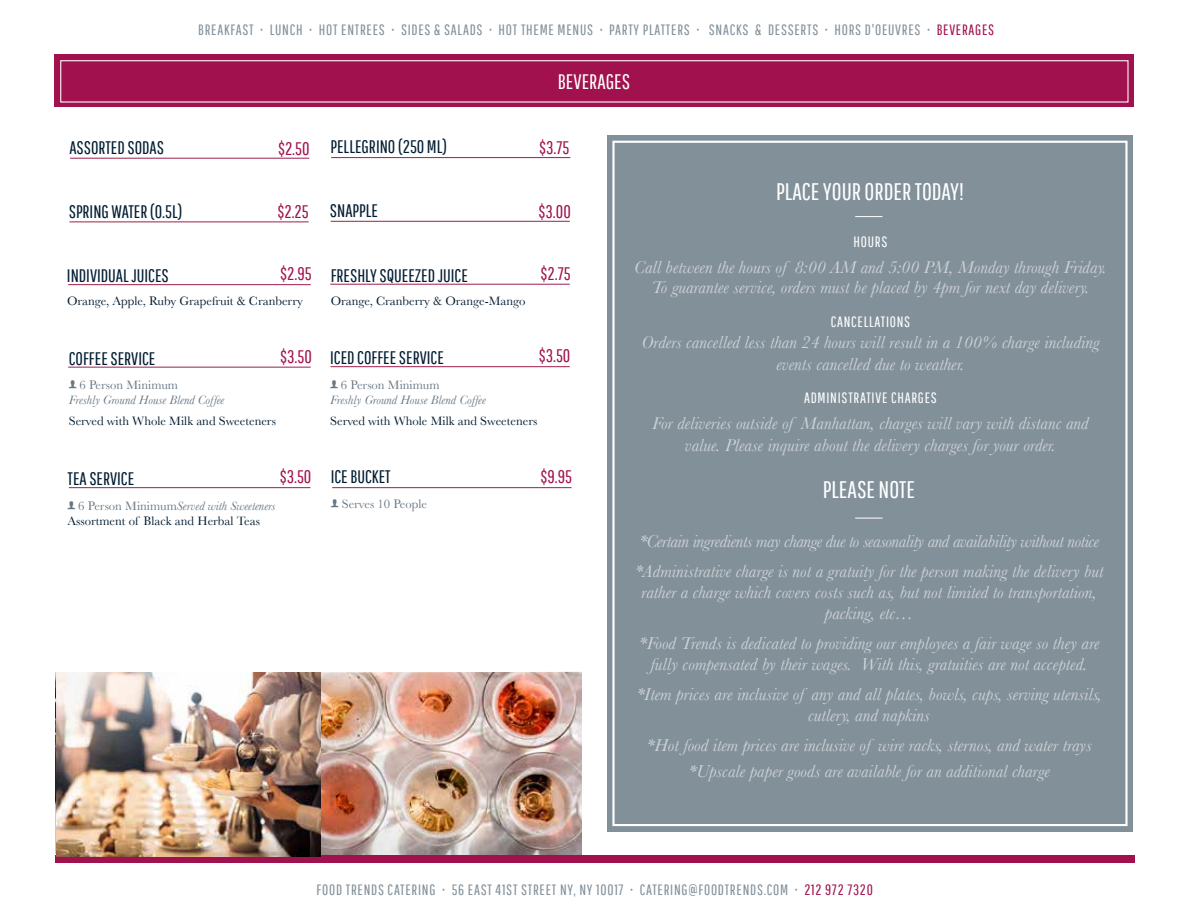
<style>
.page{position:relative;width:1188px;height:918px;background:#fff}
.page>*{position:absolute;margin:0;border:0;box-sizing:border-box;transform-origin:0 0}
.t1{font:24px "Pathway Gothic One";color:#fff}
.t2{font:21px "Pathway Gothic One";color:#fff}
.t3{font:18.15px "Pathway Gothic One";color:#001c31}
.t4{font:18.15px "Pathway Gothic One";color:#a1114e}
.t5{font:italic 18px/21px "Baskerville";color:rgb(255 255 255/.6);text-align:center}
.t6{font:italic 18px/30px "Baskerville";letter-spacing:-.025em;color:rgb(255 255 255/.6)}
.t7{font:15px "Pathway Gothic One";letter-spacing:.05em;color:#82909a}
.t8{font:15px "Pathway Gothic One";letter-spacing:.05em;color:#fff}
.t9{font:12.75px/15.3px "Baskerville";color:#001c31}
.t10{font:italic 12.75px "Baskerville";color:rgb(0 28 49/.6)}
.t11{font:12.75px "Baskerville";color:rgb(0 28 49/.6)}
.s1{color:#a1114e}
.s2{color:rgb(0 28 49/.6)}
.s3{font-style:italic;color:rgb(0 28 49/.6)}
</style>
<div class="page">
<img style="left:321px;top:672px;width:261px;height:183px">
<div style="left:55px;top:54px;width:1079px;height:53px;background:#a1114e"></div>
<div style="left:60px;top:60px;width:1069px;height:43px;border:1px solid #fff"></div>
<div style="left:56px;top:855px;width:1080px;height:8px;background:#a1114e"></div>
<hr style="left:70px;top:158px;width:239px;height:1px;background:#9e1f4b">
<hr style="left:330px;top:284px;width:240px;height:1px;background:#9e1f4b">
<hr style="left:68px;top:284px;width:243px;height:1px;background:#9e1f4b">
<hr style="left:330px;top:366px;width:240px;height:1px;background:#9e1f4b">
<hr style="left:68px;top:367px;width:243px;height:1px;background:#9e1f4b">
<hr style="left:69px;top:487px;width:241px;height:1px;background:#9e1f4b">
<hr style="left:332px;top:487px;width:240px;height:1px;background:#9e1f4b">
<hr style="left:69px;top:221px;width:240px;height:1px;background:#9e1f4b">
<hr style="left:331px;top:157px;width:239px;height:1px;background:#9e1f4b">
<hr style="left:331px;top:221px;width:239px;height:1px;background:#9e1f4b">
<div style="left:607px;top:135px;width:526px;height:697px;background:#82909a"></div>
<div style="left:612px;top:141px;width:516px;height:685px;border:2px solid #fff"></div>
<img style="left:56px;top:672px;width:265px;height:184px">
<svg style="left:855px;top:216px;width:27px;height:1px"></svg>
<svg style="left:855px;top:518px;width:27px;height:1px"></svg>
<p class="t7" style="left:198px;top:21px;width:798px">BREAKFAST • LUNCH • HOT ENTREES • SIDES &amp; SALADS • HOT THEME MENUS • PARTY PLATTERS • SNACKS &amp; DESSERTS • HORS D'OEUVRES • <span class="s1">BEVERAGES</span></p>
<p class="t3" style="left:69px;top:137px;width:96px">ASSORTED SODAS</p>
<p class="t4" style="left:278px;top:137px;width:33px">$2.50</p>
<p class="t3" style="left:69px;top:200px;width:115px">SPRING WATER (0.5L)</p>
<p class="t4" style="left:277px;top:201px;width:33px">$2.25</p>
<p class="t2" style="left:558px;top:68px;width:74px">BEVERAGES</p>
<p class="t3" style="left:331px;top:136px;width:118px">PELLEGRINO (250 ML)</p>
<p class="t4" style="left:539px;top:137px;width:32px">$3.75</p>
<p class="t3" style="left:330px;top:200px;width:49px">SNAPPLE</p>
<p class="t4" style="left:539px;top:200px;width:34px">$3.00</p>
<h1 class="t1" style="left:776px;top:177px;width:189px">PLACE YOUR ORDER TODAY!</h1>
<p class="t3" style="left:67px;top:265px;width:103px">INDIVIDUAL JUICES</p>
<p class="t4" style="left:541px;top:262px;width:32px">$2.75</p>
<p class="t9" style="left:67px;top:293px;width:237px">Orange, Apple, Ruby Grapefruit &amp; Cranberry</p>
<p class="t4" style="left:280px;top:263px;width:33px">$2.95</p>
<p class="t3" style="left:331px;top:264px;width:139px">FRESHLY SQUEEZED JUICE</p>
<p class="t9" style="left:331px;top:292px;width:196px">Orange, Cranberry &amp; Orange-Mango</p>
<p class="t3" style="left:69px;top:347px;width:88px">COFFEE SERVICE</p>
<p class="t4" style="left:539px;top:345px;width:33px">$3.50</p>
<p class="t11" style="left:79px;top:377px;width:100px">6 Person Minimum</p>
<p class="t10" style="left:69px;top:392px;width:157px">Freshly Ground House Blend Coffee</p>
<p class="t9" style="left:69px;top:413px;width:209px">Served with Whole Milk and Sweeteners</p>
<p class="t4" style="left:280px;top:345px;width:33px">$3.50</p>
<p class="t3" style="left:330px;top:347px;width:115px">ICED COFFEE SERVICE</p>
<p class="t11" style="left:341px;top:376px;width:100px">6 Person Minimum</p>
<p class="t10" style="left:330px;top:391px;width:157px">Freshly Ground House Blend Coffee</p>
<p class="t9" style="left:330px;top:412px;width:209px">Served with Whole Milk and Sweeteners</p>
<p class="t3" style="left:280px;top:466px;width:112px"><span class="s1">$3.50</span> ICE BUCKET</p>
<p class="t11" style="left:342px;top:495px;width:87px">Serves 10 People</p>
<p class="t3" style="left:68px;top:468px;width:68px">TEA SERVICE</p>
<p class="t9" style="left:68px;top:497px;width:209px;text-indent:11px"><span class="s2">6 Person Minimum</span><span class="s3">Served with Sweeteners<br></span>Assortment of Black and Herbal Teas</p>
<p class="t4" style="left:541px;top:466px;width:33px">$9.95</p>
<p class="t8" style="left:854px;top:233px;width:35px">HOURS</p>
<p class="t5" style="left:634px;top:257px;width:474px;line-height:20.1px">Call between the hours of 8:00 AM and 5:00 PM, Monday through Friday.<br>To guarantee service, orders must be placed by 4pm for next day delivery.</p>
<p class="t8" style="left:831px;top:312px;width:81px">CANCELLATIONS</p>
<p class="t5" style="left:641px;top:331px;width:460px;line-height:21.6px">Orders cancelled less than 24 hours will result in a 100% charge including events cancelled due to weather.</p>
<p class="t8" style="left:804px;top:389px;width:134px">ADMINISTRATIVE CHARGES</p>
<p class="t5" style="left:652px;top:412px;width:438px;line-height:21.6px">For deliveries outside of Manhattan, charges will vary with distanc and value. Please inquire about the delivery charges for your order.</p>
<h1 class="t1" style="left:823px;top:475px;width:94px">PLEASE NOTE</h1>
<p class="t6" style="left:634px;top:526px;width:471px">*Certain ingredients may change due to seasonality and availability without notice *Administrative charge is not a gratuity for the person making the delivery but</p>
<p class="t5" style="left:641px;top:581px;width:457px">rather a charge which covers costs such as, but not limited to transportation, packing, etc…</p>
<p class="t5" style="left:638px;top:632px;width:463px">*Food Trends is dedicated to providing our employees a fair wage so they are fully compensated by their wages. With this, gratuities are not accepted.</p>
<p class="t5" style="left:636px;top:683px;width:467px">*Item prices are inclusive of any and all plates, bowls, cups, serving utensils, cutlery, and napkins</p>
<p class="t5" style="left:646px;top:732px;width:447px;line-height:25.5px">*Hot food item prices are inclusive of wire racks, sternos, and water trays *Upscale paper goods are available for an additional charge</p>
<p class="t7" style="left:317px;top:880px;width:558px">FOOD TRENDS CATERING • 56 EAST 41ST STREET NY, NY 10017 • CATERING@FOODTRENDS.COM • <span class="s1">212 972 7320</span></p>
</div>
